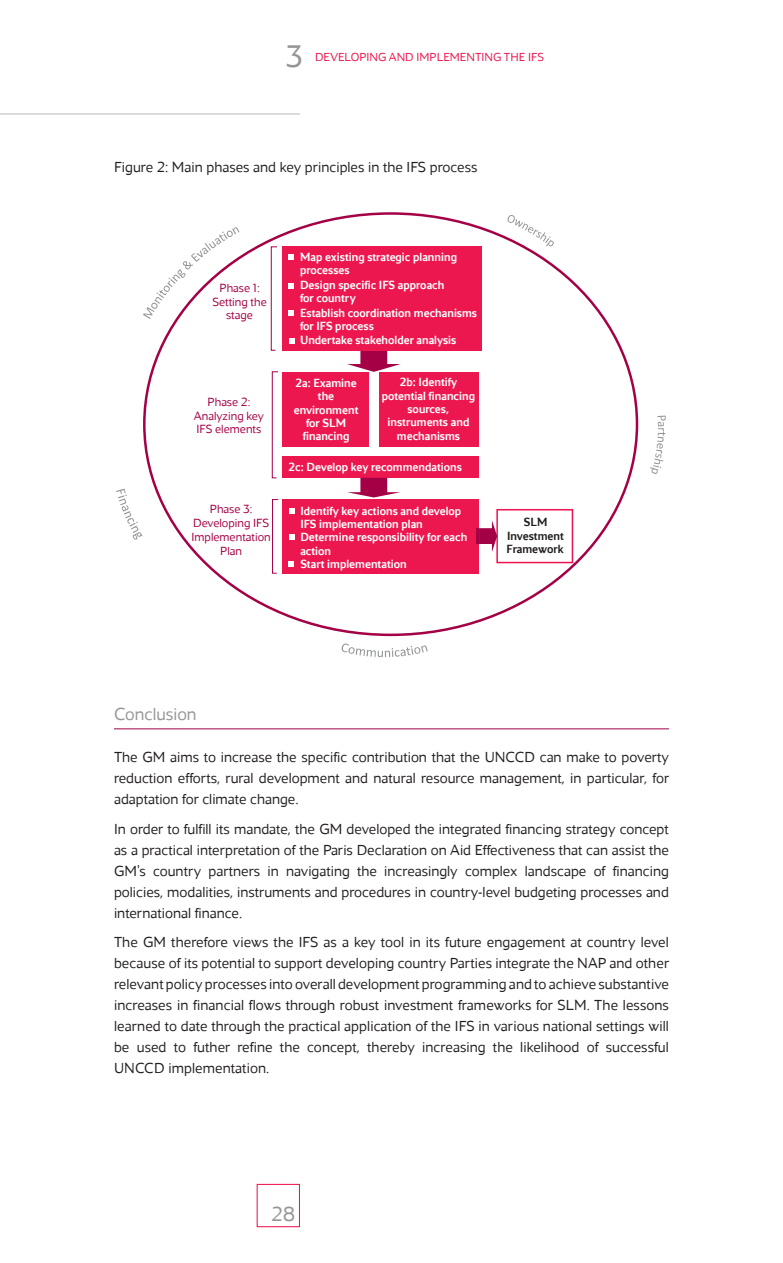
<style>
.page{position:relative;width:783px;height:1263px;background:#fff}
.page>*{position:absolute;margin:0;border:0;box-sizing:border-box;transform-origin:0 0}
.t1{font:300 32.25px "Maya Samuels";color:#939598}
.t2{font:300 21px "Maya Samuels";color:#939598}
.t3{font:300 18px "Maya Samuels";color:#939598}
.t4{font:300 15px/21px "Maya Samuels";color:#231f20;text-align:justify}
.t5{font:12.3px/13.4px "Maya Samuels";color:#fff}
.t6{font:300 12.3px/14.4px "Maya Samuels";color:#a40046;text-align:center}
.t7{font:12.3px/13.4px "Maya Samuels";color:#231f20;text-align:center}
.t8{font:300 12px "Maya Samuels";color:#ed174f}
</style>
<div class="page">
<div style="left:256px;top:1184px;width:44px;height:43px;border:1px solid #ed174f"></div>
<hr style="left:0;top:113px;width:300px;height:1px;background:#bcbdc0">
<svg style="left:650px;top:416px;width:15px;height:58px"></svg>
<div style="left:282px;top:372px;width:86px;height:74px;background:#ed174f"></div>
<div style="left:379px;top:372px;width:99px;height:74px;background:#ed174f"></div>
<div style="left:282px;top:457px;width:196px;height:21px;background:#ed174f"></div>
<svg style="left:347px;top:351px;width:53px;height:21px"></svg>
<div style="left:282px;top:246px;width:199px;height:105px;background:#ed174f"></div>
<svg style="left:347px;top:478px;width:53px;height:19px"></svg>
<div style="left:496px;top:509px;width:77px;height:54px;border:2px solid #ed174f"></div>
<div style="left:282px;top:499px;width:196px;height:74px;background:#ed174f"></div>
<svg style="left:476px;top:520px;width:21px;height:32px"></svg>
<svg style="left:507px;top:215px;width:47px;height:31px"></svg>
<svg style="left:143px;top:227px;width:96px;height:92px"></svg>
<svg style="left:116px;top:489px;width:26px;height:51px"></svg>
<svg style="left:341px;top:643px;width:86px;height:15px"></svg>
<svg style="left:270px;top:246px;width:8px;height:105px"></svg>
<svg style="left:271px;top:371px;width:8px;height:108px"></svg>
<svg style="left:288px;top:254px;width:6px;height:5px"></svg>
<svg style="left:288px;top:283px;width:6px;height:5px"></svg>
<svg style="left:288px;top:310px;width:6px;height:5px"></svg>
<svg style="left:289px;top:338px;width:5px;height:5px"></svg>
<svg style="left:289px;top:508px;width:5px;height:5px"></svg>
<svg style="left:289px;top:534px;width:5px;height:6px"></svg>
<svg style="left:288px;top:561px;width:6px;height:6px"></svg>
<svg style="left:272px;top:499px;width:7px;height:75px"></svg>
<hr style="left:114px;top:728px;width:554px;height:1px;background:#a40046">
<h1 class="t1" style="left:285px;top:38px;width:19px">3</h1>
<p class="t8" style="left:315px;top:50px;width:230px">DEVELOPING AND IMPLEMENTING THE IFS</p>
<p class="t4" style="left:114px;top:156px;width:365px">Figure 2: Main phases and key principles in the IFS process</p>
<p class="t6" style="left:212px;top:280px;width:56px">Phase 1:<br>Setting the</p>
<p class="t6" style="left:226px;top:308px;width:28px">stage</p>
<p class="t6" style="left:194px;top:394px;width:72px">Phase 2:<br>Analyzing key</p>
<p class="t6" style="left:196px;top:422px;width:66px">IFS elements</p>
<p class="t6" style="left:193px;top:502px;width:78px">Phase 3:<br>Developing IFS</p>
<p class="t6" style="left:191px;top:529px;width:81px">Implementation<br>Plan</p>
<p class="t5" style="left:300px;top:250px;width:158px">Map existing strategic planning processes</p>
<p class="t5" style="left:300px;top:278px;width:146px">Design specific IFS approach for country</p>
<p class="t5" style="left:300px;top:306px;width:178px">Establish coordination mechanisms for IFS process</p>
<p class="t5" style="left:300px;top:333px;width:158px">Undertake stakeholder analysis</p>
<p class="t5" style="left:294px;top:376px;width:66px;text-align:center">2a: Examine the environment for SLM financing</p>
<p class="t5" style="left:382px;top:375px;width:95px;text-align:center">2b: Identify potential financing sources, instruments and mechanisms</p>
<p class="t5" style="left:288px;top:460px;width:175px">2c: Develop key recommendations</p>
<p class="t5" style="left:300px;top:504px;width:168px">Identify key actions and develop<br>IFS implementation plan<br>Determine responsibility for each action<br>Start implementation</p>
<p class="t7" style="left:506px;top:515px;width:59px">SLM<br>Investment<br>Framework</p>
<p class="t3" style="left:114px;top:704px;width:84px">Conclusion</p>
<p class="t4" style="left:114px;top:747px;width:557px">The GM aims to increase the specific contribution that the UNCCD can make to poverty reduction efforts, rural development and natural resource management, in particular, for adaptation for climate change.</p>
<p class="t4" style="left:114px;top:818px;width:556px">In order to fulfill its mandate, the GM developed the integrated financing strategy concept as a practical interpretation of the Paris Declaration on Aid Effectiveness that can assist the GM's country partners in navigating the increasingly complex landscape of financing policies, modalities, instruments and procedures in country-level budgeting processes and international finance.</p>
<p class="t4" style="left:114px;top:932px;width:556px">The GM therefore views the IFS as a key tool in its future engagement at country level because of its potential to support developing country Parties integrate the NAP and other relevant policy processes into overall development programming and to achieve substantive increases in financial flows through robust investment frameworks for SLM. The lessons learned to date through the practical application of the IFS in various national settings will be used to futher refine the concept, thereby increasing the likelihood of successful UNCCD implementation.</p>
<h2 class="t2" style="left:271px;top:1202px;width:26px">28</h2>
</div>
